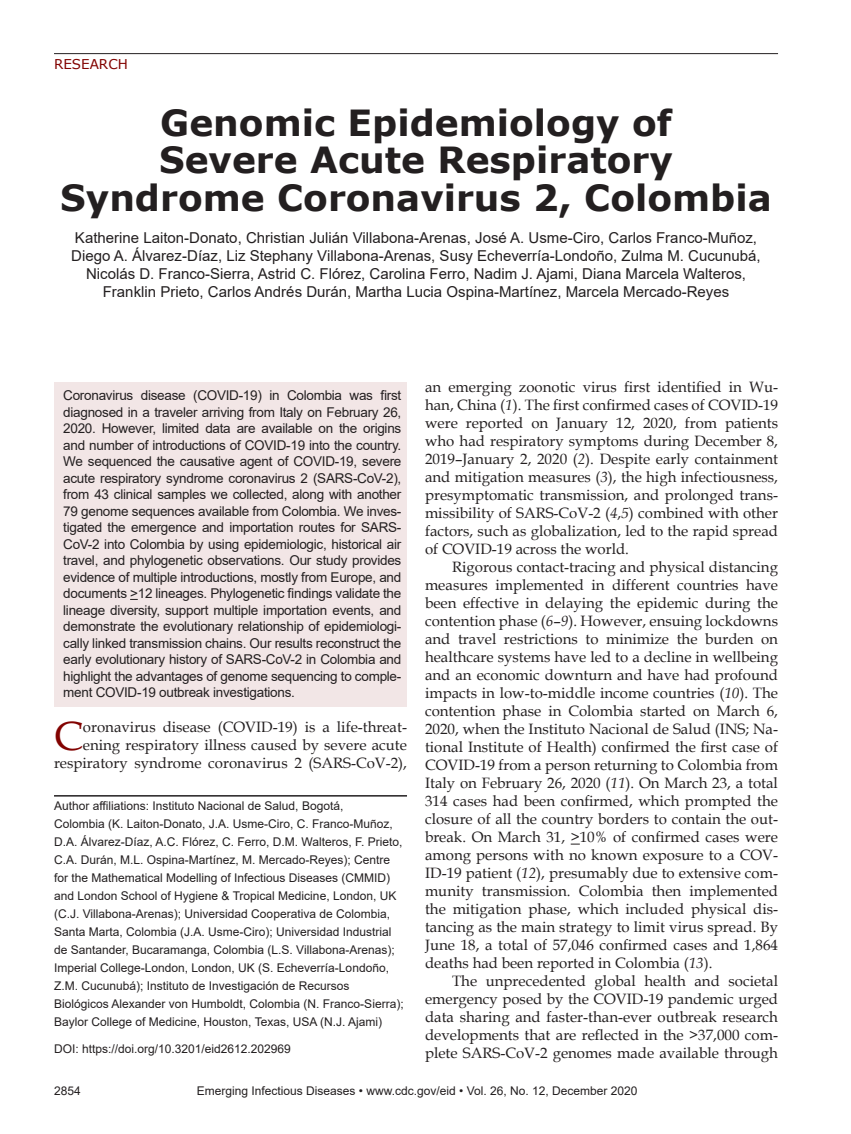
<style>
.page{position:relative;width:851px;height:1134px;background:#fff}
.page>*{position:absolute;margin:0;border:0;box-sizing:border-box;transform-origin:0 0}
.Drop_Cap{font:40.8px "Book Antiqua";color:#820301}
.Article_Title{font:700 36px/37.5px "Verdana";color:#231f20;text-align:center}
.Body_Text{font:15px/18px "Book Antiqua";color:#231f20;text-align:justify}
.Drop_Cap-2{font:15px/18px "Book Antiqua";color:#231f20;text-align:right}
.Authors{font:15px/18px "Arial";color:#231f20;text-align:center}
.Abstract{font:13.5px/16.5px "Arial";letter-spacing:-.02em;color:#231f20;text-align:justify}
.t1{font:13.5px "Verdana";color:#820301}
.Affiliations{font:12px/18px "Arial";color:#231f20}
.DOI{font:12px "Arial";color:#231f20}
.s1{font-style:italic}
</style>
<div class="page">
<hr style="left:54px;top:53px;width:724px;height:1px;background:#231f20">
<hr style="left:54px;top:795px;width:353px;height:2px;background:#231f20">
<div style="left:54px;top:382px;width:353px;height:325px;background:#f2e6e6"></div>
<p class="t1" style="left:54px;top:55px;width:75px">RESEARCH</p>
<p class="Article_Title" style="left:60px;top:103px;width:713px">Genomic Epidemiology of<br>Severe Acute Respiratory<br>Syndrome Coronavirus 2, Colombia</p>
<p class="Authors" style="left:71px;top:229px;width:691px">Katherine Laiton-Donato, Christian Julián Villabona-Arenas, José A. Usme-Ciro, Carlos Franco-Muñoz, Diego A. Álvarez-Díaz, Liz Stephany Villabona-Arenas, Susy Echeverría-Londoño, Zulma M. Cucunubá, Nicolás D. Franco-Sierra, Astrid C. Flórez, Carolina Ferro, Nadim J. Ajami, Diana Marcela Walteros, Franklin Prieto, Carlos Andrés Durán, Martha Lucia Ospina-Martínez, Marcela Mercado-Reyes</p>
<p class="Abstract" style="left:63px;top:387px;width:339px">Coronavirus disease (COVID-19) in Colombia was first diagnosed in a traveler arriving from Italy on February 26, 2020. However, limited data are available on the origins and number of introductions of COVID-19 into the country.<br>We sequenced the causative agent of COVID-19, severe acute respiratory syndrome coronavirus 2 (SARS-CoV-2), from 43 clinical samples we collected, along with another 79 genome sequences available from Colombia. We inves&shy;tigated the emergence and importation routes for SARS-CoV-2 into Colombia by using epidemiologic, historical air travel, and phylogenetic observations. Our study provides evidence of multiple introductions, mostly from Europe, and documents &gt;12 lineages. Phylogenetic findings validate the lineage diversity, support multiple importation events, and demonstrate the evolutionary relationship of epidemiologi&shy;cally linked transmission chains. Our results reconstruct the early evolutionary history of SARS-CoV-2 in Colombia and highlight the advantages of genome sequencing to comple&shy;ment COVID-19 outbreak investigations.</p>
<p class="Drop_Cap-2" style="left:54px;top:717px;width:354px">oronavirus disease (COVID-19) is a life-threat&shy;ening respiratory illness caused by severe acute respiratory syndrome coronavirus 2 (SARS-CoV-2),</p>
<p class="Drop_Cap" style="left:54px;top:708px;width:30px">C</p>
<p class="Affiliations" style="left:54px;top:797px;width:351px">Author affiliations: Instituto Nacional de Salud, Bogotá,<br>Colombia (K. Laiton-Donato, J.A. Usme-Ciro, C. Franco-Muñoz, D.A. Álvarez-Díaz, A.C. Flórez, C. Ferro, D.M. Walteros, F. Prieto, C.A. Durán, M.L. Ospina-Martínez, M. Mercado-Reyes); Centre for the Mathematical Modelling of Infectious Diseases (CMMID) and London School of Hygiene &amp; Tropical Medicine, London, UK (C.J. Villabona-Arenas); Universidad Cooperativa de Colombia, Santa Marta, Colombia (J.A. Usme-Ciro); Universidad Industrial de Santander, Bucaramanga, Colombia (L.S. Villabona-Arenas); Imperial College-London, London, UK (S. Echeverría-Londoño, Z.M. Cucunubá); Instituto de Investigación de Recursos Biológicos Alexander von Humboldt, Colombia (N. Franco-Sierra); Baylor College of Medicine, Houston, Texas, USA (N.J. Ajami)</p>
<p class="DOI" style="left:54px;top:1041px;width:238px">DOI: https://doi.org/10.3201/eid2612.202969</p>
<p class="Drop_Cap-2" style="left:425px;top:378px;width:354px;text-align:justify">an emerging zoonotic virus first identified in Wu&shy;han, China (<span class="s1">1</span>). The first confirmed cases of COVID-19 were reported on January 12, 2020, from patients who had respiratory symptoms during December 8, 2019–January 2, 2020 (<span class="s1">2</span>). Despite early containment and mitigation measures (<span class="s1">3</span>), the high infectiousness, presymptomatic transmission, and prolonged trans&shy;missibility of SARS-CoV-2 (<span class="s1">4</span>,<span class="s1">5</span>) combined with other factors, such as globalization, led to the rapid spread of COVID-19 across the world.</p>
<p class="Body_Text" style="left:425px;top:558px;width:354px;text-indent:27px">Rigorous contact-tracing and physical distancing measures implemented in different countries have been effective in delaying the epidemic during the contention phase (<span class="s1">6</span>–<span class="s1">9</span>). However, ensuing lockdowns and travel restrictions to minimize the burden on healthcare systems have led to a decline in wellbeing and an economic downturn and have had profound impacts in low-to-middle income countries (<span class="s1">10</span>). The contention phase in Colombia started on March 6, 2020, when the Instituto Nacional de Salud (INS; Na&shy;tional Institute of Health) confirmed the first case of COVID-19 from a person returning to Colombia from Italy on February 26, 2020 (<span class="s1">11</span>). On March 23, a total 314 cases had been confirmed, which prompted the closure of all the country borders to contain the out&shy;break. On March 31, &gt;10% of confirmed cases were among persons with no known exposure to a COV-ID-19 patient (<span class="s1">12</span>), presumably due to extensive com&shy;munity transmission. Colombia then implemented the mitigation phase, which included physical dis&shy;tancing as the main strategy to limit virus spread. By June 18, a total of 57,046 confirmed cases and 1,864 deaths had been reported in Colombia (<span class="s1">13</span>).</p>
<p class="Body_Text" style="left:425px;top:972px;width:354px;text-indent:27px">The unprecedented global health and societal emergency posed by the COVID-19 pandemic urged data sharing and faster-than-ever outbreak research developments that are reflected in the &gt;37,000 com&shy;plete SARS-CoV-2 genomes made available through</p>
<p class="Affiliations" style="left:54px;top:1082px;width:28px">2854</p>
<p class="Affiliations" style="left:197px;top:1082px;width:442px">Emerging Infectious Diseases • www.cdc.gov/eid • Vol. 26, No. 12, December 2020</p>
</div>
